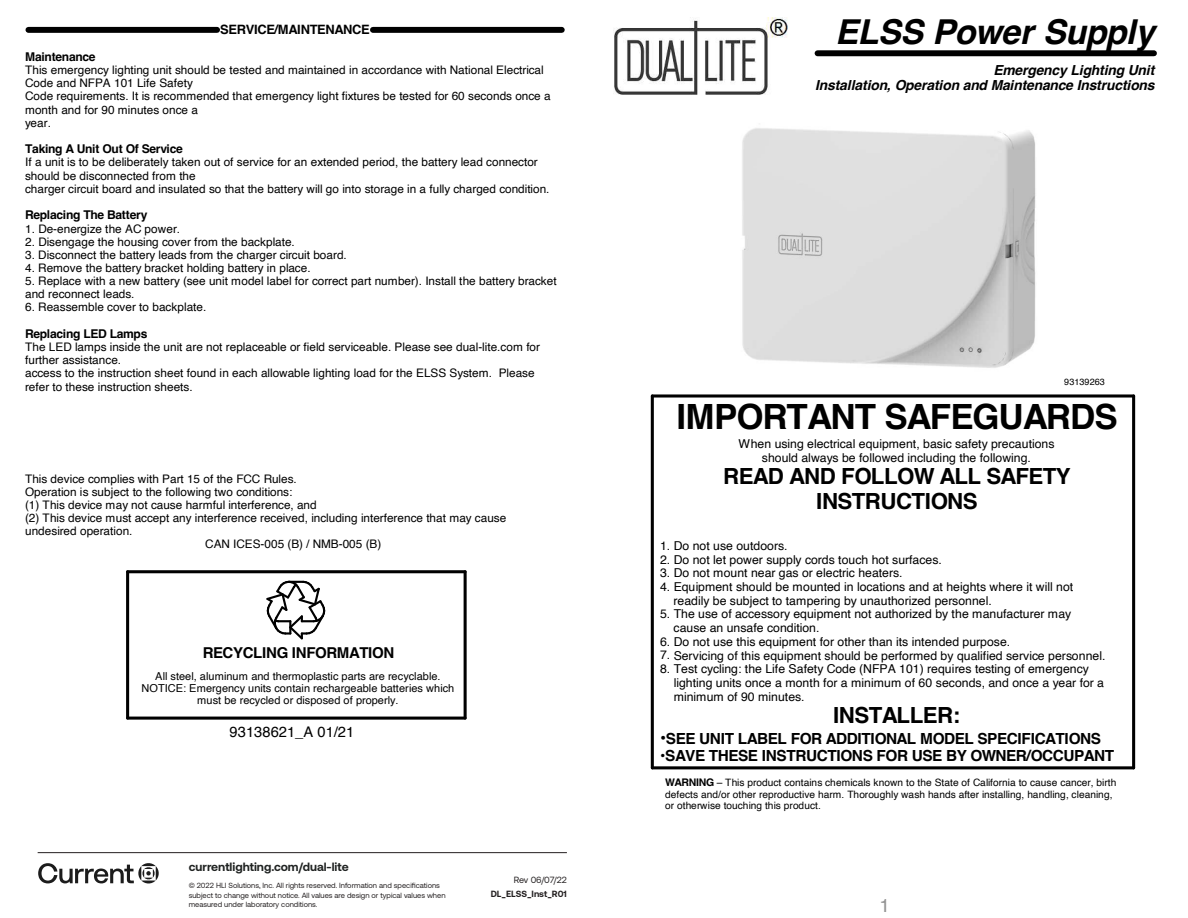
<style>
.page{position:relative;width:1188px;height:918px;background:#fff}
.page>*{position:absolute;margin:0;border:0;box-sizing:border-box;transform-origin:0 0}
.t1{font:700 34.8px "Helvetica";letter-spacing:-.025em;color:#000}
.t2{font:italic 700 34.35px "Helvetica";letter-spacing:-.02em;color:#000}
.t3{font:700 22.2px/25px "Helvetica";letter-spacing:-.025em;color:#000;text-align:center}
.t4{font:18.9px "Helvetica";color:#949494}
.t5{font:700 15.3px "Helvetica";letter-spacing:-.03em;color:#000}
.t6{font:700 15px "Helvetica";letter-spacing:-.025em;color:#000}
.t7{font:14.7px "Helvetica";letter-spacing:.005em;color:#000}
.t8{font:italic 700 13.8px/15.5px "Helvetica";letter-spacing:-.01em;color:#000;text-align:right}
.t9{font:700 12.9px "Helvetica";letter-spacing:-.025em;color:#000}
.t10{font:12.3px/13.6px "Helvetica";color:#000}
.t11{font:700 12.15px "Helvetica";letter-spacing:-.03em;color:#000}
.t12{font:700 12px "Aeonik";color:#202322}
.t13{font:11.7px/13.2px "Helvetica";color:#000}
.t14{font:10.95px/12.3px "Helvetica";color:#000;text-align:center}
.t15{font:10.2px/11.6px "Helvetica";letter-spacing:.005em;color:#000}
.t16{font:700 9px "Aeonik";color:#231f20}
.t17{font:9px "Aeonik";letter-spacing:-.015em;color:#231f20}
.t18{font:9px "Helvetica";color:#000}
.t19{font:7.5px/9.8px "Aeonik";color:#231f20}
.s1{font-size:17.4px}
.s2{font-weight:700;font-size:10.5px}
</style>
<div class="page">
<div style="left:818px;top:50px;width:336px;height:6px;background:#000"></div>
<img style="left:613px;top:18px;width:175px;height:77px">
<svg style="left:266px;top:580px;width:60px;height:60px"></svg>
<hr style="left:128px;top:717px;width:337px;height:3px;background:#000">
<hr style="left:464px;top:572px;width:3px;height:146px;background:#000">
<hr style="left:128px;top:570px;width:337px;height:3px;background:#000">
<hr style="left:126px;top:572px;width:3px;height:146px;background:#000">
<div style="left:373px;top:27px;width:189px;height:6px;background:#000"></div>
<div style="left:28px;top:27px;width:189px;height:6px;background:#000"></div>
<img style="left:742px;top:128px;width:294px;height:240px">
<svg style="left:652px;top:394px;width:482px;height:4px;background:#3b3b3b"></svg>
<hr style="left:1132px;top:396px;width:3px;height:372px;background:#000">
<hr style="left:652px;top:766px;width:482px;height:3px;background:#000">
<hr style="left:651px;top:396px;width:3px;height:372px;background:#000">
<hr style="left:38px;top:852px;width:529px;height:1px;background:#231f20">
<svg style="left:38px;top:863px;width:121px;height:21px"></svg>
<p class="t9" style="left:220px;top:22px;width:151px">SERVICE/MAINTENANCE</p>
<p class="t11" style="left:25px;top:49px;width:72px">Maintenance</p>
<p class="t13" style="left:25px;top:64px;width:527px">This emergency lighting unit should be tested and maintained in accordance with National Electrical Code and NFPA 101 Life Safety<br>Code requirements. It is recommended that emergency light fixtures be tested for 60 seconds once a month and for 90 minutes once a<br>year.</p>
<p class="t11" style="left:25px;top:141px;width:159px">Taking A Unit Out Of Service</p>
<p class="t13" style="left:25px;top:156px;width:526px">If a unit is to be deliberately taken out of service for an extended period, the battery lead connector should be disconnected from the<br>charger circuit board and insulated so that the battery will go into storage in a fully charged condition.</p>
<p class="t11" style="left:25px;top:208px;width:124px">Replacing The Battery</p>
<p class="t13" style="left:25px;top:222px;width:156px">1. De-energize the AC power.</p>
<p class="t13" style="left:25px;top:235px;width:271px">2. Disengage the housing cover from the backplate.</p>
<p class="t13" style="left:25px;top:248px;width:323px">3. Disconnect the battery leads from the charger circuit board.</p>
<p class="t13" style="left:25px;top:262px;width:287px">4. Remove the battery bracket holding battery in place.</p>
<p class="t13" style="left:25px;top:275px;width:533px">5. Replace with a new battery (see unit model label for correct part number). Install the battery bracket and reconnect leads.</p>
<p class="t13" style="left:25px;top:301px;width:183px">6. Reassemble cover to backplate.</p>
<p class="t11" style="left:25px;top:326px;width:124px">Replacing LED Lamps</p>
<p class="t13" style="left:25px;top:341px;width:517px">The LED lamps inside the unit are not replaceable or field serviceable. Please see dual-lite.com for further assistance.<br>access to the instruction sheet found in each allowable lighting load for the ELSS System. Please refer to these instruction sheets.</p>
<p class="t13" style="left:25px;top:472px;width:273px">This device complies with Part 15 of the FCC Rules.</p>
<p class="t13" style="left:25px;top:485px;width:269px">Operation is subject to the following two conditions:</p>
<p class="t13" style="left:25px;top:499px;width:293px">(1) This device may not cause harmful interference, and</p>
<p class="t13" style="left:25px;top:512px;width:483px">(2) This device must accept any interference received, including interference that may cause</p>
<p class="t13" style="left:25px;top:525px;width:109px">undesired operation.</p>
<p class="t13" style="left:205px;top:538px;width:178px">CAN ICES-005 (B) / NMB-005 (B)</p>
<p class="t6" style="left:203px;top:644px;width:193px">RECYCLING INFORMATION</p>
<p class="t14" style="left:142px;top:670px;width:314px">All steel, aluminum and thermoplastic parts are recyclable.<br>NOTICE: Emergency units contain rechargeable batteries which must be recycled or disposed of properly.</p>
<p class="t7" style="left:230px;top:720px;width:126px">93138621_A 01/21</p>
<p class="t12" style="left:189px;top:860px;width:161px">currentlighting.com/dual-lite</p>
<p class="t19" style="left:189px;top:880px;width:258px">© 2022 HLI Solutions, Inc. All rights reserved. Information and specifications subject to change without notice. All values are design or typical values when measured under laboratory conditions.</p>
<p class="t17" style="left:514px;top:875px;width:55px">Rev 06/07/22</p>
<p class="t16" style="left:491px;top:889px;width:78px">DL_ELSS_Inst_R01</p>
<h2 class="t2" style="left:835px;top:11px;width:321px">ELSS Power Supply</h2>
<p class="t8" style="left:815px;top:63px;width:341px">Emergency Lighting Unit<br>Installation, Operation and Maintenance Instructions</p>
<p class="t18" style="left:1064px;top:375px;width:42px">93139263</p>
<h1 class="t1" style="left:676px;top:395px;width:443px">IMPORTANT SAFEGUARDS</h1>
<p class="t10" style="left:739px;top:437px;width:318px;text-align:center">When using electrical equipment, basic safety precautions should always be followed including the following.</p>
<h3 class="t3" style="left:723px;top:466px;width:349px">READ AND FOLLOW ALL SAFETY<br>INSTRUCTIONS</h3>
<p class="t10" style="left:660px;top:539px;width:129px">1. Do not use outdoors.</p>
<p class="t10" style="left:660px;top:553px;width:283px">2. Do not let power supply cords touch hot surfaces.</p>
<p class="t10" style="left:660px;top:567px;width:244px">3. Do not mount near gas or electric heaters.</p>
<p class="t10" style="left:674px;top:580px;width:401px;text-indent:-14px">4. Equipment should be mounted in locations and at heights where it will not readily be subject to tampering by unauthorized personnel.</p>
<p class="t10" style="left:674px;top:608px;width:399px;text-indent:-14px">5. The use of accessory equipment not authorized by the manufacturer may cause an unsafe condition.</p>
<p class="t10" style="left:660px;top:635px;width:352px">6. Do not use this equipment for other than its intended purpose.</p>
<p class="t10" style="left:660px;top:649px;width:447px">7. Servicing of this equipment should be performed by qualified service personnel.</p>
<p class="t10" style="left:674px;top:663px;width:432px;text-indent:-14px">8. Test cycling: the Life Safety Code (NFPA 101) requires testing of emergency lighting units once a month for a minimum of 60 seconds, and once a year for a minimum of 90 minutes.</p>
<h3 class="t3" style="left:833px;top:705px;width:129px">INSTALLER:</h3>
<h3 class="t5" style="left:660px;top:729px;width:443px"><span class="s1">•</span>SEE UNIT LABEL FOR ADDITIONAL MODEL SPECIFICATIONS</h3>
<h3 class="t5" style="left:660px;top:747px;width:456px">•SAVE THESE INSTRUCTIONS FOR USE BY OWNER/OCCUPANT</h3>
<p class="t15" style="left:665px;top:777px;width:453px"><span class="s2">WARNING</span> – This product contains chemicals known to the State of California to cause cancer, birth defects and/or other reproductive harm. Thoroughly wash hands after installing, handling, cleaning, or otherwise touching this product.</p>
<h3 class="t4" style="left:880px;top:891px;width:12px">1</h3>
</div>
